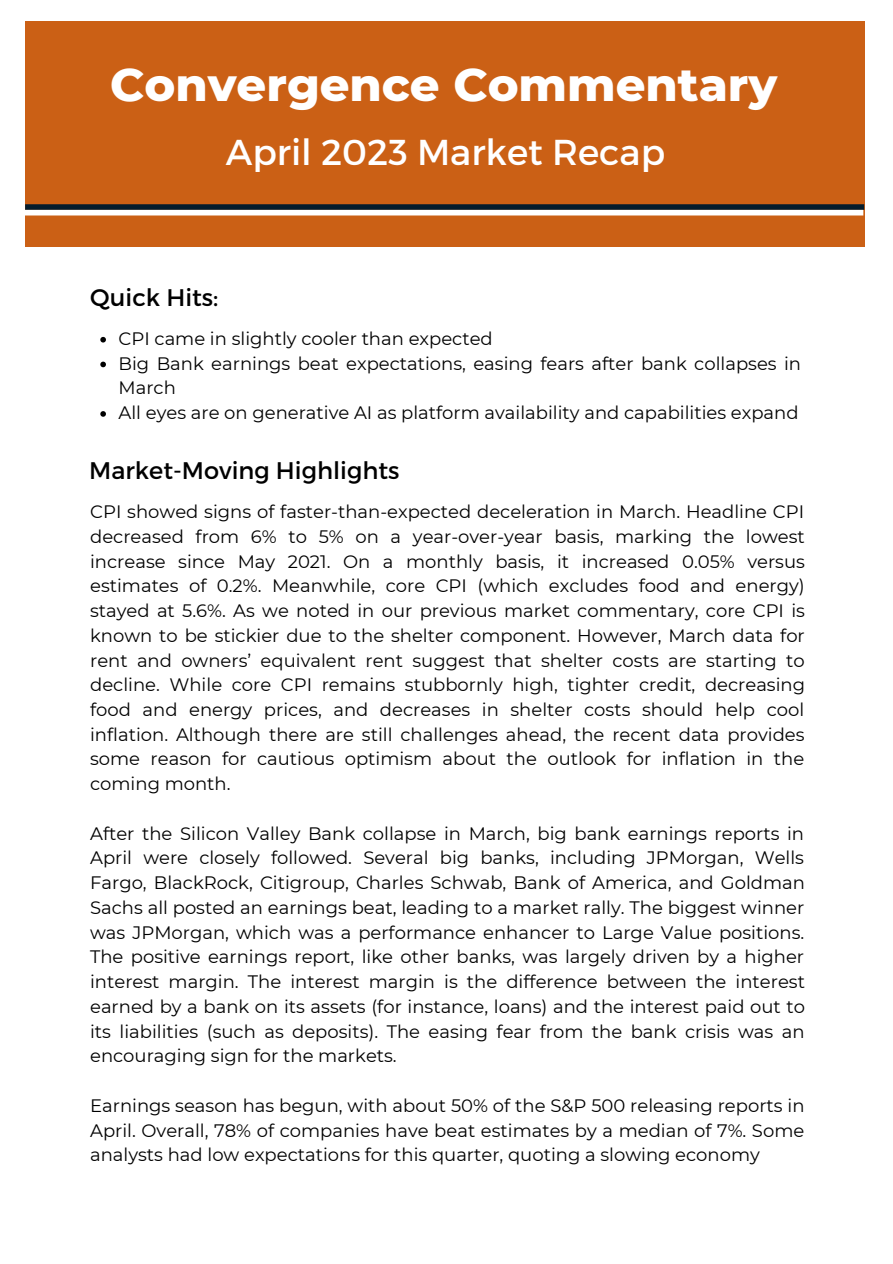
<style>
.page{position:relative;width:893px;height:1264px;background:#fff}
.page>*{position:absolute;margin:0;border:0;box-sizing:border-box;transform-origin:0 0}
.t1{font:800 46.5px "Montserrat";color:#fff}
.t2{font:36px "Montserrat";color:#fff}
.t3{font:24px "Montserrat";color:#000}
.t4{font:18px/24.8px "Montserrat";color:#000;text-align:justify}
</style>
<div class="page">
<div style="left:25px;top:22px;width:839px;height:225px;background:#cb6015"></div>
<div style="left:25px;top:204px;width:839px;height:6px;background:#041c2c"></div>
<div style="left:24px;top:210px;width:839px;height:5px;background:#fff"></div>
<svg style="left:100px;top:337px;width:6px;height:5px"></svg>
<svg style="left:100px;top:361px;width:6px;height:6px"></svg>
<svg style="left:100px;top:411px;width:6px;height:6px"></svg>
<h1 class="t1" style="left:110px;top:56px;width:668px">Convergence Commentary</h1>
<h2 class="t2" style="left:226px;top:129px;width:441px">April 2023 Market Recap</h2>
<h3 class="t3" style="left:90px;top:282px;width:130px">Quick Hits:</h3>
<p class="t4" style="left:118px;top:326px;width:684px;text-align:left">CPI came in slightly cooler than expected<br>Big Bank earnings beat expectations, easing fears after bank collapses in March<br>All eyes are on generative AI as platform availability and capabilities expand</p>
<h3 class="t3" style="left:89px;top:455px;width:312px">Market-Moving Highlights</h3>
<p class="t4" style="left:90px;top:499px;width:716px">CPI showed signs of faster-than-expected deceleration in March. Headline CPI decreased from 6% to 5% on a year-over-year basis, marking the lowest increase since May 2021. On a monthly basis, it increased 0.05% versus estimates of 0.2%. Meanwhile, core CPI (which excludes food and energy) stayed at 5.6%. As we noted in our previous market commentary, core CPI is known to be stickier due to the shelter component. However, March data for rent and owners’ equivalent rent suggest that shelter costs are starting to decline. While core CPI remains stubbornly high, tighter credit, decreasing food and energy prices, and decreases in shelter costs should help cool inflation. Although there are still challenges ahead, the recent data provides some reason for cautious optimism about the outlook for inflation in the coming month.</p>
<p class="t4" style="left:90px;top:820px;width:716px">After the Silicon Valley Bank collapse in March, big bank earnings reports in April were closely followed. Several big banks, including JPMorgan, Wells Fargo, BlackRock, Citigroup, Charles Schwab, Bank of America, and Goldman Sachs all posted an earnings beat, leading to a market rally. The biggest winner was JPMorgan, which was a performance enhancer to Large Value positions.<br>The positive earnings report, like other banks, was largely driven by a higher interest margin. The interest margin is the difference between the interest earned by a bank on its assets (for instance, loans) and the interest paid out to its liabilities (such as deposits). The easing fear from the bank crisis was an encouraging sign for the markets.</p>
<p class="t4" style="left:90px;top:1092px;width:715px">Earnings season has begun, with about 50% of the S&amp;P 500 releasing reports in April. Overall, 78% of companies have beat estimates by a median of 7%. Some analysts had low expectations for this quarter, quoting a slowing economy</p>
</div>
